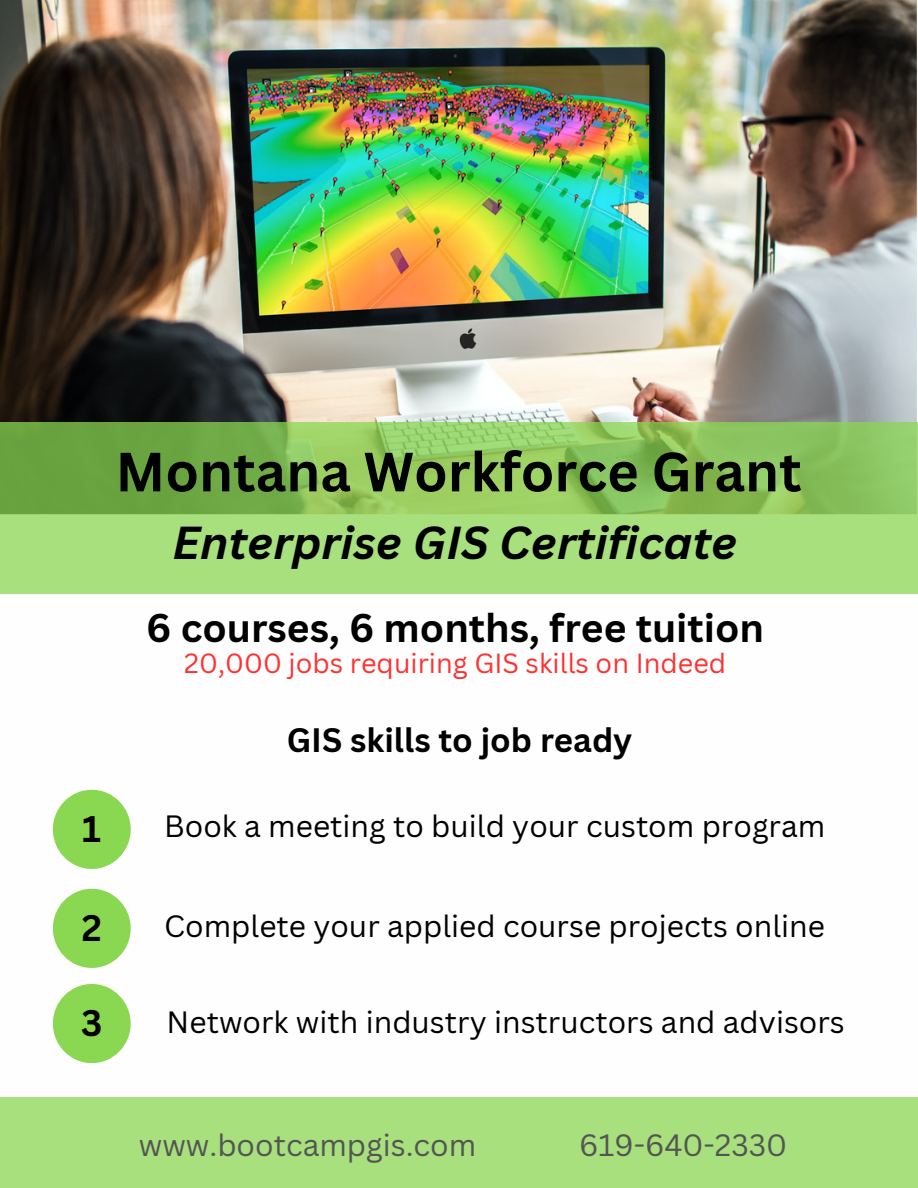
<style>
.page{position:relative;width:918px;height:1188px;background:#fff}
.page>*{position:absolute;margin:0;border:0;box-sizing:border-box;transform-origin:0 0}
.t1{font:700 54px "Canva Sans";color:#000}
.t2{font:italic 700 45px "Canva Sans";color:#000}
.t3{font:700 39px "Canva Sans";color:#000}
.t4{font:700 36px "Canva Sans";color:#000}
.t5{font:700 33px "Canva Sans";color:#000}
.t6{font:30px "Canva Sans";color:#000}
.t7{font:30px "Canva Sans";color:#545454}
.t8{font:27px "Canva Sans";color:#ff3131}
</style>
<div class="page">
<img style="left:0;top:0;width:917px;height:423px">
<svg style="left:0;top:423px;width:918px;height:171px;background:#94cd67"></svg>
<div style="left:0;top:1097px;width:918px;height:91px;background:#a7e07c"></div>
<div style="left:53px;top:790px;width:78px;height:79px;background:#8ad751;border-radius:50%"></div>
<div style="left:53px;top:889px;width:78px;height:79px;background:#8ad751;border-radius:50%"></div>
<div style="left:53px;top:984px;width:78px;height:79px;background:#8ad751;border-radius:50%"></div>
<h1 class="t1" style="left:116px;top:434px;width:688px">Montana Workforce Grant</h1>
<h5 class="t2" style="left:173px;top:511px;width:566px">Enterprise GIS Certificate</h5>
<h2 class="t3" style="left:146px;top:600px;width:619px">6 courses, 6 months, free tuition</h2>
<h3 class="t8" style="left:184px;top:644px;width:543px">20,000 jobs requiring GIS skills on Indeed</h3>
<p class="t5" style="left:287px;top:717px;width:347px">GIS skills to job ready</p>
<p class="t4" style="left:82px;top:803px;width:20px">1</p>
<h5 class="t6" style="left:164px;top:805px;width:663px">Book a meeting to build your custom program</h5>
<p class="t4" style="left:82px;top:902px;width:22px">2</p>
<p class="t4" style="left:81px;top:997px;width:23px">3</p>
<h5 class="t6" style="left:164px;top:905px;width:662px">Complete your applied course projects online</h5>
<h5 class="t6" style="left:167px;top:1001px;width:680px">Network with industry instructors and advisors</h5>
<h4 class="t7" style="left:139px;top:1124px;width:339px">www.bootcampgis.com</h4>
<h4 class="t7" style="left:579px;top:1124px;width:210px">619-640-2330</h4>
</div>
